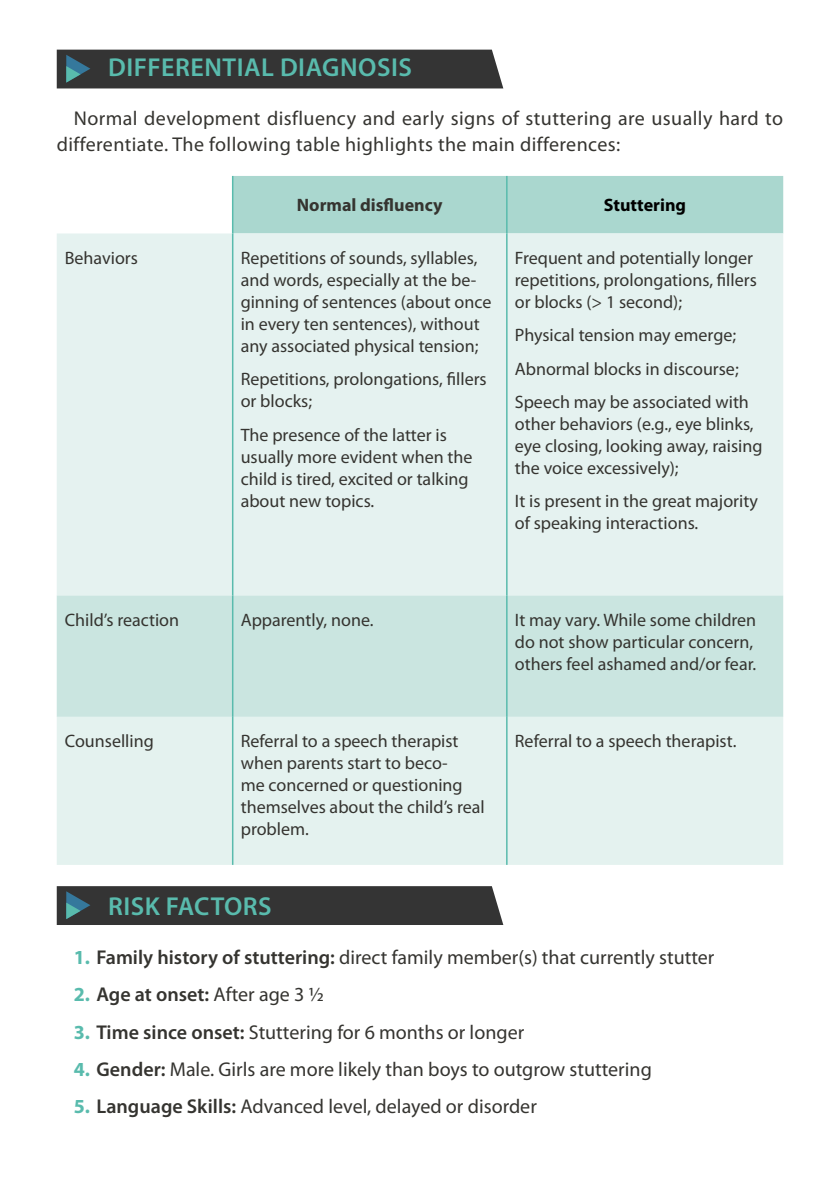
<style>
.page{position:relative;width:840px;height:1191px;background:#fff}
.page>*{position:absolute;margin:0;border:0;box-sizing:border-box;transform-origin:0 0}
.t1{font:600 26px "Myriad Pro";letter-spacing:.02em;color:#59bbad}
.t2{font:20px "Myriad Pro";color:#353430}
.t3{font:20px/26px "Myriad Pro";letter-spacing:.02em;color:#353430}
.t4{font:600 20px "Myriad Pro";color:#353430}
.t5{font:18px/22px "Myriad Pro";color:#353430}
.t6{font:700 18px "Myriad Pro";color:#353430}
.t7{font:700 18px "Myriad Pro";color:#000}
.s1{font-weight:700;color:#59bbad}
.s2{font-weight:600}
.s3{font-weight:400}
</style>
<div class="page">
<div style="left:57px;top:50px;width:446px;height:38px;background:#343434"></div>
<div style="left:57px;top:886px;width:446px;height:39px;background:#343434"></div>
<div style="left:233px;top:176px;width:549px;height:57px;background:#aad7cf"></div>
<div style="left:57px;top:233px;width:725px;height:362px;background:#e5f2f0"></div>
<div style="left:57px;top:595px;width:725px;height:122px;background:#cae5e0"></div>
<div style="left:57px;top:717px;width:725px;height:148px;background:#e4f2ef"></div>
<hr style="left:506px;top:176px;width:1px;height:57px;background:#59bbad">
<hr style="left:506px;top:233px;width:1px;height:362px;background:#59bbad">
<hr style="left:506px;top:595px;width:1px;height:122px;background:#59bbad">
<hr style="left:506px;top:717px;width:1px;height:148px;background:#59bbad">
<hr style="left:232px;top:176px;width:1px;height:57px;background:#59bbad">
<hr style="left:232px;top:233px;width:1px;height:362px;background:#59bbad">
<hr style="left:232px;top:595px;width:1px;height:122px;background:#59bbad">
<hr style="left:232px;top:717px;width:1px;height:148px;background:#59bbad">
<h1 class="t1" style="left:108px;top:51px;width:305px">DIFFERENTIAL DIAGNOSIS</h1>
<p class="t3" style="left:57px;top:105px;width:727px;text-indent:17px">Normal development disfluency and early signs of stuttering are usually hard to differentiate. The following table highlights the main differences:</p>
<p class="t6" style="left:297px;top:194px;width:147px">Normal disfluency</p>
<p class="t7" style="left:603px;top:194px;width:84px">Stuttering</p>
<p class="t5" style="left:65px;top:247px;width:75px">Behaviors</p>
<p class="t5" style="left:240px;top:247px;width:252px">Repetitions of sounds, syllables, and words, especially at the be&shy;ginning of sentences (about once in every ten sentences), without any associated physical tension;</p>
<p class="t5" style="left:240px;top:368px;width:247px">Repetitions, prolongations, fillers or blocks;</p>
<p class="t5" style="left:240px;top:423px;width:233px">The presence of the latter is usually more evident when the child is tired, excited or talking about new topics.</p>
<p class="t5" style="left:514px;top:247px;width:243px">Frequent and potentially longer repetitions, prolongations, fillers or blocks (&gt; 1 second);</p>
<p class="t5" style="left:514px;top:318px;width:235px;line-height:33.4px">Physical tension may emerge;<br>Abnormal blocks in discourse;<br>Speech may be associated with</p>
<p class="t5" style="left:514px;top:413px;width:249px">other behaviors (e.g., eye blinks, eye closing, looking away, raising the voice excessively);</p>
<p class="t5" style="left:514px;top:490px;width:244px">It is present in the great majority of speaking interactions.</p>
<p class="t5" style="left:65px;top:608px;width:116px">Child’s reaction</p>
<p class="t5" style="left:240px;top:608px;width:134px">Apparently, none.</p>
<p class="t5" style="left:514px;top:608px;width:243px">It may vary. While some children do not show particular concern, others feel ashamed and/or fear.</p>
<p class="t5" style="left:65px;top:730px;width:90px">Counselling</p>
<p class="t5" style="left:240px;top:730px;width:245px">Referral to a speech therapist when parents start to beco-<br>me concerned or questioning themselves about the child’s real problem.</p>
<p class="t5" style="left:514px;top:730px;width:223px">Referral to a speech therapist.</p>
<h1 class="t1" style="left:108px;top:890px;width:165px">RISK FACTORS</h1>
<p class="t2" style="left:74px;top:945px;width:642px"><span class="s1">1.</span> <span class="s2">Family history of stuttering:</span> direct family member(s) that currently stutter</p>
<p class="t4" style="left:74px;top:981px;width:251px"><span class="s1">2.</span> Age at onset: <span class="s3">After age 3 ½</span></p>
<p class="t2" style="left:74px;top:1019px;width:451px"><span class="s1">3.</span> <span class="s2">Time since onset:</span> Stuttering for 6 months or longer</p>
<p class="t2" style="left:74px;top:1057px;width:579px"><span class="s1">4.</span> <span class="s2">Gender:</span> Male. Girls are more likely than boys to outgrow stuttering</p>
<p class="t2" style="left:74px;top:1094px;width:464px"><span class="s1">5.</span> <span class="s2">Language Skills:</span> Advanced level, delayed or disorder</p>
</div>
